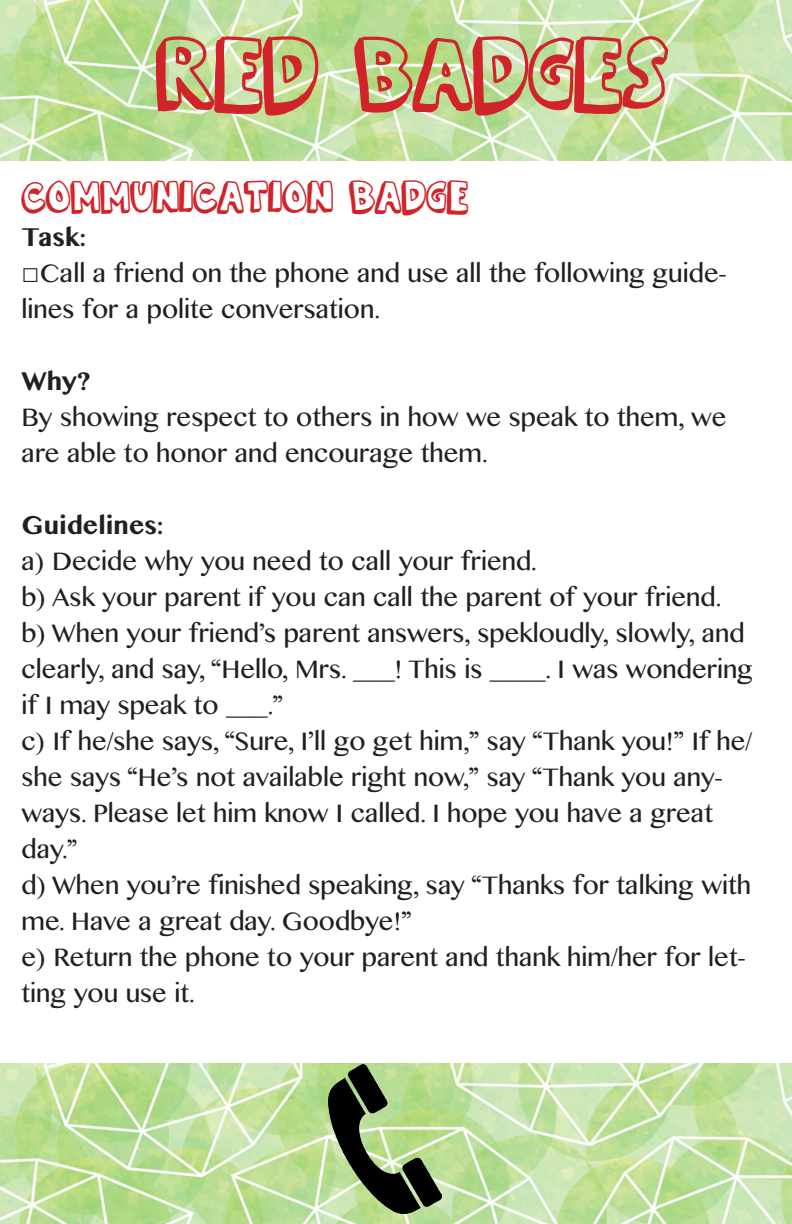
<style>
.page{position:relative;width:792px;height:1224px;background:#fff}
.page>*{position:absolute;margin:0;border:0;box-sizing:border-box;transform-origin:0 0}
.t1{font:90px "kevin eleven";color:#d1232a}
.t2{font:40px "kevin eleven";color:#d1232a}
.t3{font:30px/36px "Khmer MN";color:#231f20}
.t4{font:700 30px "Khmer MN";color:#231f20}
.s1{font-family:"Arial"}
</style>
<div class="page">
<img style="left:0;top:0;width:792px;height:161px">
<img style="left:0;top:1063px;width:792px;height:161px">
<img style="left:329px;top:1065px;width:112px;height:149px">
<p class="t1" style="left:156px;top:32px;width:514px">RED BADGES</p>
<p class="t2" style="left:22px;top:178px;width:448px">COMMUNICATION BADGE</p>
<p class="t4" style="left:22px;top:219px;width:66px">Task:</p>
<p class="t3" style="left:22px;top:254px;width:706px"><span class="s1">□</span>Call a friend on the phone and use all the following guide&shy;lines for a polite conversation.</p>
<p class="t4" style="left:22px;top:363px;width:71px">Why?</p>
<p class="t3" style="left:22px;top:398px;width:706px">By showing respect to others in how we speak to them, we are able to honor and encourage them.</p>
<p class="t4" style="left:22px;top:507px;width:143px">Guidelines:</p>
<p class="t3" style="left:22px;top:542px;width:517px">a) Decide why you need to call your friend.</p>
<p class="t3" style="left:22px;top:578px;width:701px">b) Ask your parent if you can call the parent of your friend.</p>
<p class="t3" style="left:22px;top:614px;width:733px">b) When your friend’s parent answers, spekloudly, slowly, and clearly, and say, “Hello, Mrs. ___! This is ____. I was wondering if I may speak to ___.”</p>
<p class="t3" style="left:22px;top:722px;width:732px">c) If he/she says, “Sure, I’ll go get him,” say “Thank you!” If he/ she says “He’s not available right now,” say “Thank you any&shy;ways. Please let him know I called. I hope you have a great day.”</p>
<p class="t3" style="left:22px;top:866px;width:731px">d) When you’re finished speaking, say “Thanks for talking with me. Have a great day. Goodbye!”</p>
<p class="t3" style="left:22px;top:938px;width:725px">e) Return the phone to your parent and thank him/her for let&shy;ting you use it.</p>
</div>
